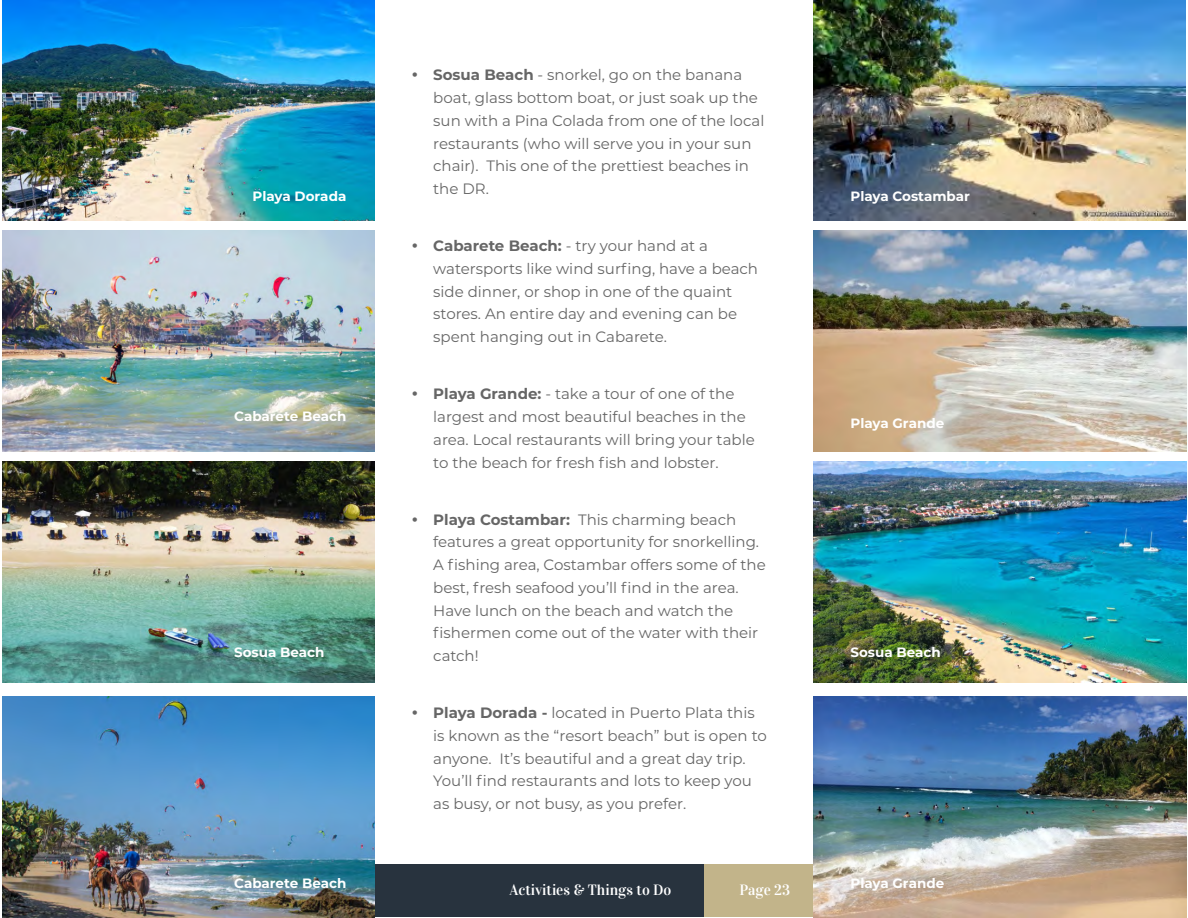
<style>
.page{position:relative;width:1188px;height:918px;background:#fff}
.page>*{position:absolute;margin:0;border:0;box-sizing:border-box;transform-origin:0 0}
.t1{font:15px/22.8px "Montserrat";color:#666}
.t2{font:15px "Vidaloka";color:#fff}
.t3{font:700 13.5px "Montserrat";color:#fff}
.s1{font-weight:700}
</style>
<div class="page">
<div style="left:264px;top:865px;width:441px;height:52px;background:#28333e"></div>
<div style="left:704px;top:865px;width:110px;height:52px;background:#c2b48a"></div>
<img style="left:2px;top:0;width:372px;height:220px">
<img style="left:814px;top:0;width:372px;height:220px">
<img style="left:2px;top:230px;width:372px;height:221px">
<img style="left:814px;top:230px;width:372px;height:221px">
<img style="left:2px;top:696px;width:372px;height:221px">
<img style="left:814px;top:696px;width:372px;height:221px">
<img style="left:2px;top:462px;width:372px;height:220px">
<img style="left:814px;top:462px;width:372px;height:220px">
<p class="t1" style="left:433px;top:64px;width:333px"><span class="s1">Sosua Beach</span> - snorkel, go on the banana boat, glass bottom boat, or just soak up the sun with a Pina Colada from one of the local restaurants (who will serve you in your sun chair). This one of the prettiest beaches in the DR.</p>
<p class="t3" style="left:252px;top:188px;width:95px">Playa Dorada</p>
<p class="t3" style="left:850px;top:188px;width:121px">Playa Costambar</p>
<p class="t3" style="left:234px;top:408px;width:114px">Cabarete Beach</p>
<p class="t3" style="left:234px;top:644px;width:92px">Sosua Beach</p>
<p class="t3" style="left:234px;top:875px;width:114px">Cabarete Beach</p>
<p class="t1" style="left:433px;top:234px;width:326px"><span class="s1">Cabarete Beach:</span> - try your hand at a watersports like wind surfing, have a beach side dinner, or shop in one of the quaint stores. An entire day and evening can be spent hanging out in Cabarete.</p>
<p class="t1" style="left:433px;top:382px;width:323px"><span class="s1">Playa Grande:</span> - take a tour of one of the largest and most beautiful beaches in the area. Local restaurants will bring your table to the beach for fresh fish and lobster.</p>
<p class="t1" style="left:433px;top:508px;width:334px"><span class="s1">Playa Costambar:</span> This charming beach features a great opportunity for snorkelling.<br>A fishing area, Costambar offers some of the best, fresh seafood you’ll find in the area.<br>Have lunch on the beach and watch the fishermen come out of the water with their catch!</p>
<p class="t1" style="left:433px;top:701px;width:335px"><span class="s1">Playa Dorada -</span> located in Puerto Plata this is known as the “resort beach” but is open to anyone. It’s beautiful and a great day trip.<br>You’ll find restaurants and lots to keep you as busy, or not busy, as you prefer.</p>
<p class="t2" style="left:510px;top:881px;width:163px">Activities &amp; Things to Do</p>
<p class="t2" style="left:739px;top:881px;width:52px">Page 23</p>
<p class="t3" style="left:850px;top:414px;width:95px">Playa Grande</p>
<p class="t3" style="left:850px;top:644px;width:92px">Sosua Beach</p>
<p class="t3" style="left:850px;top:875px;width:95px">Playa Grande</p>
</div>
